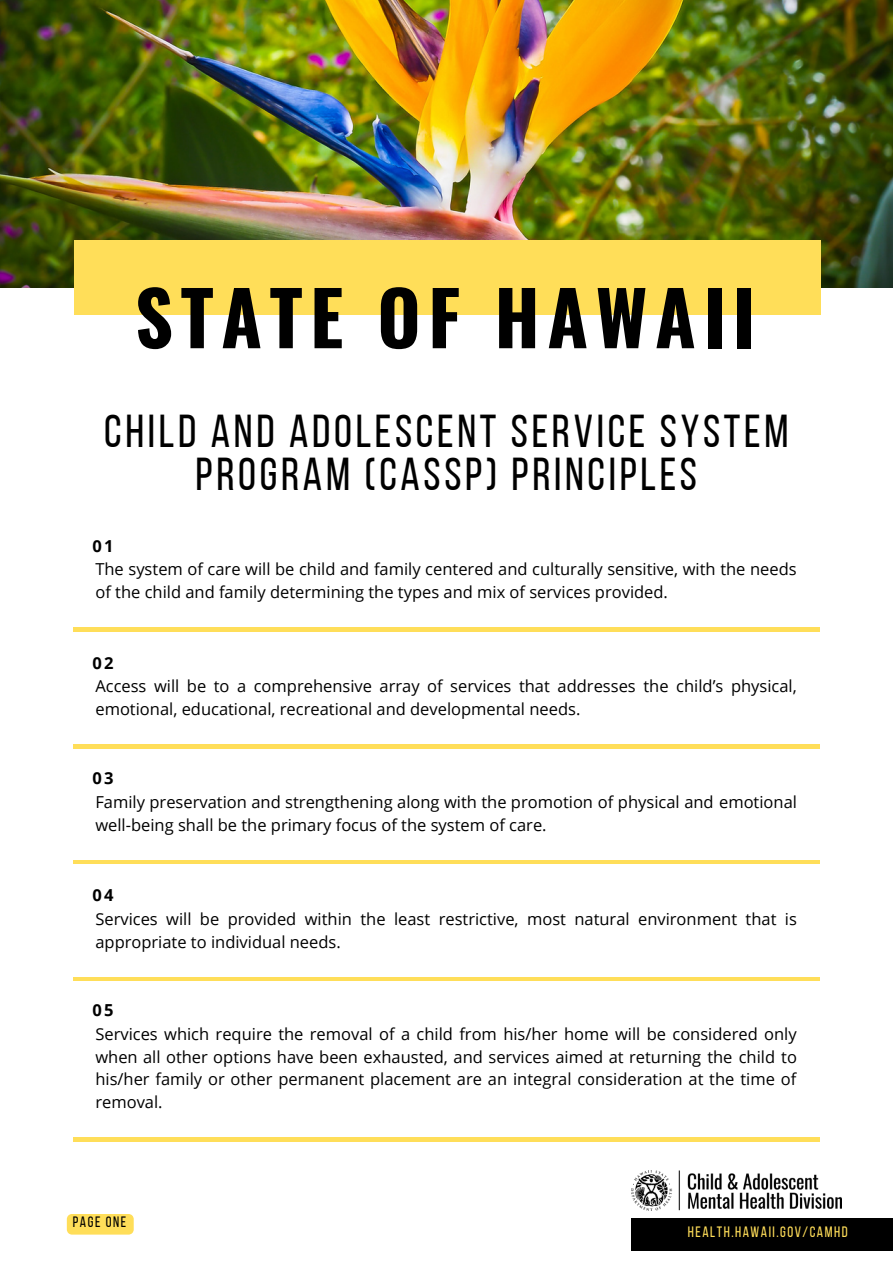
<style>
.page{position:relative;width:893px;height:1264px;background:#fff}
.page>*{position:absolute;margin:0;border:0;box-sizing:border-box;transform-origin:0 0}
.t1{font:700 74.4px "Oswald";letter-spacing:.1em;color:#000}
.t2{font:46.05px/42.8px "Bebas Neue";letter-spacing:.08em;color:#000;text-align:center}
.t3{font:16.5px/22.5px "Open Sans";color:#000}
.t4{font:700 16.5px "Open Sans";letter-spacing:.14em;color:#000}
.t5{font:15px "Bebas Neue";letter-spacing:.1em;color:#ffde59}
.t6{font:15px "Bebas Neue";letter-spacing:.1em;color:#000}
</style>
<div class="page">
<img style="left:0;top:0;width:892px;height:287px">
<div style="left:74px;top:241px;width:747px;height:74px;background:#ffde59"></div>
<hr style="left:73px;top:628px;width:746px;height:3px;background:#ffde59">
<hr style="left:73px;top:744px;width:746px;height:4px;background:#ffde59">
<hr style="left:73px;top:860px;width:746px;height:4px;background:#ffde59">
<hr style="left:73px;top:977px;width:746px;height:3px;background:#ffde59">
<hr style="left:73px;top:1137px;width:746px;height:3px;background:#ffde59">
<div style="left:631px;top:1218px;width:261px;height:32px;background:#000"></div>
<img style="left:631px;top:1170px;width:210px;height:40px">
<svg style="left:67px;top:1214px;width:67px;height:20px"></svg>
<p class="t1" style="left:135px;top:259px;width:622px">STATE OF HAWAII</p>
<p class="t2" style="left:104px;top:414px;width:685px">CHILD AND ADOLESCENT SERVICE SYSTEM<br>PROGRAM (CASSP) PRINCIPLES</p>
<p class="t4" style="left:93px;top:534px;width:23px">01</p>
<p class="t3" style="left:95px;top:557px;width:702px">The system of care will be child and family centered and culturally sensitive, with the needs of the child and family determining the types and mix of services provided.</p>
<p class="t4" style="left:93px;top:651px;width:23px">02</p>
<p class="t3" style="left:95px;top:674px;width:702px">Access will be to a comprehensive array of services that addresses the child’s physical, emotional, educational, recreational and developmental needs.</p>
<p class="t4" style="left:93px;top:766px;width:23px">03</p>
<p class="t3" style="left:95px;top:790px;width:703px">Family preservation and strengthening along with the promotion of physical and emotional well-being shall be the primary focus of the system of care.</p>
<p class="t4" style="left:93px;top:883px;width:23px">04</p>
<p class="t3" style="left:95px;top:907px;width:703px">Services will be provided within the least restrictive, most natural environment that is appropriate to individual needs.</p>
<p class="t4" style="left:93px;top:998px;width:23px">05</p>
<p class="t3" style="left:95px;top:1022px;width:703px;text-align:justify">Services which require the removal of a child from his/her home will be considered only when all other options have been exhausted, and services aimed at returning the child to his/her family or other permanent placement are an integral consideration at the time of removal.</p>
<p class="t6" style="left:73px;top:1215px;width:55px">PAGE ONE</p>
<p class="t5" style="left:687px;top:1226px;width:161px">HEALTH.HAWAII.GOV/CAMHD</p>
</div>
